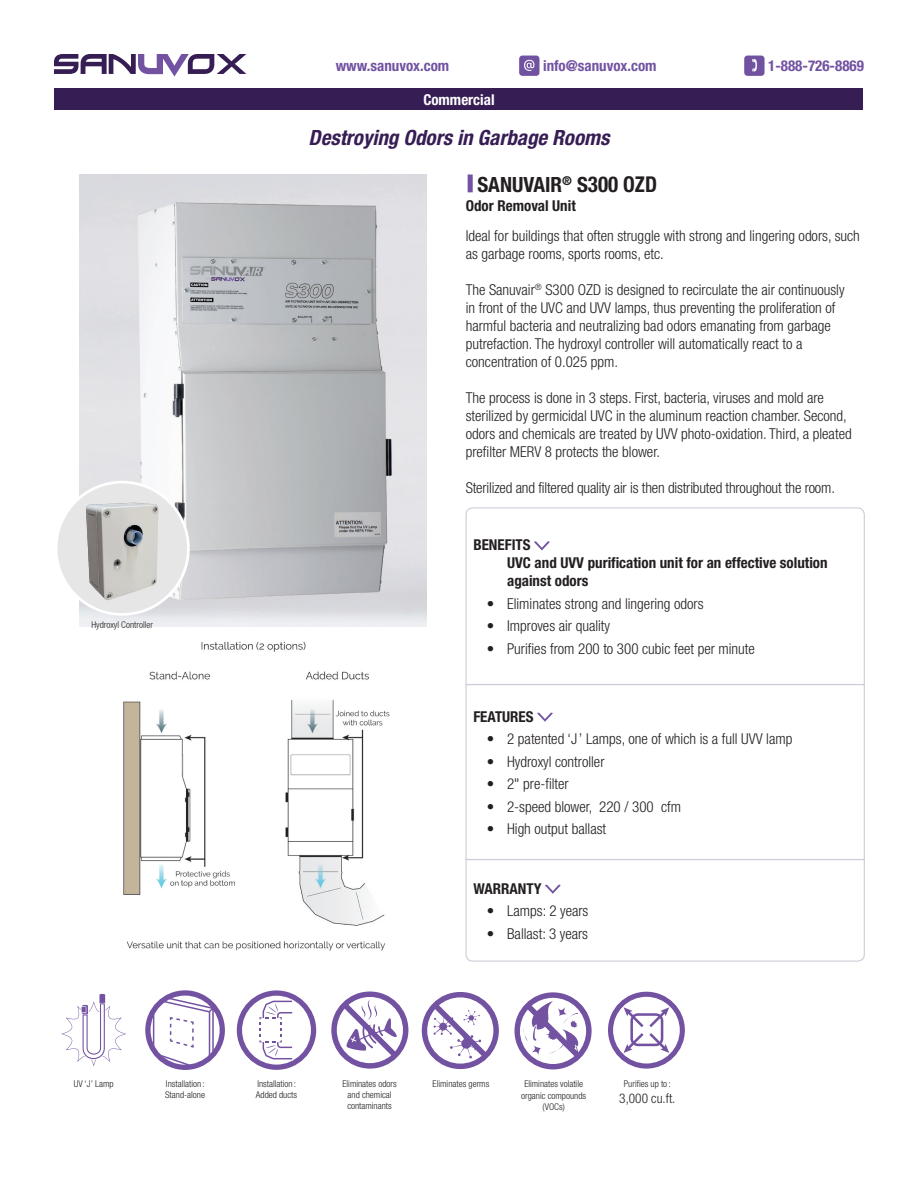
<style>
.page{position:relative;width:918px;height:1188px;background:#fff}
.page>*{position:absolute;margin:0;border:0;box-sizing:border-box;transform-origin:0 0}
.t1{font:italic 700 condensed 21px "Helvetica Neue";color:#361d54}
.t2{font:700 condensed 21px "Helvetica Neue";color:#231f20}
.t3{font:300 condensed 15px/18px "Helvetica Neue";color:#231f20}
.t4{font:700 condensed 15px/18px "Helvetica Neue";color:#231f20}
.t5{font:700 condensed 15px "Helvetica Neue";color:#7252a1}
.t6{font:700 condensed 15px "Helvetica Neue";color:#fff}
.t7{font:300 condensed 13.35px "Helvetica Neue";color:#231f20}
.t8{font:300 condensed 9.3px/11.2px "Helvetica Neue";color:#231f20}
.s1{font-size:24px;color:#7252a1}
.s2{font-size:21.9px}
</style>
<div class="page">
<img style="left:80px;top:175px;width:347px;height:451px">
<svg style="left:54px;top:54px;width:192px;height:23px"></svg>
<div style="left:55px;top:88px;width:808px;height:22px;background:#361d54"></div>
<svg style="left:145px;top:990px;width:80px;height:80px"></svg>
<svg style="left:61px;top:994px;width:65px;height:72px"></svg>
<svg style="left:608px;top:992px;width:77px;height:77px"></svg>
<svg style="left:237px;top:990px;width:79px;height:80px"></svg>
<svg style="left:422px;top:992px;width:77px;height:77px"></svg>
<svg style="left:331px;top:992px;width:77px;height:77px"></svg>
<svg style="left:514px;top:992px;width:78px;height:77px"></svg>
<svg style="left:56px;top:482px;width:132px;height:132px;background:#e0e0e0"></svg>
<img style="left:86px;top:503px;width:49px;height:95px">
<div style="left:55px;top:481px;width:135px;height:135px;border:3px solid #fff;border-radius:50%"></div>
<svg style="left:465px;top:507px;width:400px;height:179px"></svg>
<svg style="left:537px;top:713px;width:16px;height:9px"></svg>
<div style="left:466px;top:684px;width:399px;height:176px;border:1px solid #cdcdd7"></div>
<svg style="left:465px;top:858px;width:400px;height:104px"></svg>
<svg style="left:519px;top:56px;width:21px;height:20px"></svg>
<svg style="left:744px;top:56px;width:21px;height:20px"></svg>
<img style="left:123px;top:641px;width:267px;height:310px">
<p class="t5" style="left:336px;top:57px;width:115px">www.sanuvox.com</p>
<p class="t5" style="left:543px;top:57px;width:115px">info@sanuvox.com</p>
<p class="t5" style="left:768px;top:57px;width:97px">1-888-726-8869</p>
<p class="t6" style="left:423px;top:90px;width:73px">Commercial</p>
<h1 class="t1" style="left:309px;top:125px;width:302px">Destroying Odors in Garbage Rooms</h1>
<p class="t8" style="left:91px;top:619px;width:63px">Hydroxyl Controller</p>
<h1 class="t2" style="left:466px;top:172px;width:193px"><span class="s1">|</span>SANUVAIR<sup>®</sup> S<span class="s2">300 OZD</span></h1>
<p class="t4" style="left:466px;top:197px;width:112px">Odor Removal Unit</p>
<p class="t3" style="left:466px;top:227px;width:396px">Ideal for buildings that often struggle with strong and lingering odors, such as garbage rooms, sports rooms, etc.</p>
<p class="t3" style="left:466px;top:281px;width:380px">The Sanuvair<sup>®</sup> S300 OZD is designed to recirculate the air continuously in front of the UVC and UVV lamps, thus preventing the proliferation of harmful bacteria and neutralizing bad odors emanating from garbage putrefaction. The hydroxyl controller will automatically react to a concentration of 0.025 ppm.</p>
<p class="t3" style="left:466px;top:389px;width:388px">The process is done in 3 steps. First, bacteria, viruses and mold are sterilized by germicidal UVC in the aluminum reaction chamber. Second, odors and chemicals are treated by UVV photo-oxidation. Third, a pleated prefilter MERV 8 protects the blower.</p>
<p class="t3" style="left:466px;top:479px;width:371px">Sterilized and filtered quality air is then distributed throughout the room.</p>
<p class="t4" style="left:507px;top:536px;width:322px;text-indent:-34px">BENEFITS<br>UVC and UVV purification unit for an effective solution against odors</p>
<p class="t3" style="left:487px;top:595px;width:218px">• Eliminates strong and lingering odors</p>
<p class="t3" style="left:487px;top:617px;width:125px">• Improves air quality</p>
<p class="t3" style="left:487px;top:640px;width:270px">• Purifies from 200 to 300 cubic feet per minute</p>
<p class="t4" style="left:473px;top:707px;width:62px">FEATURES</p>
<p class="t3" style="left:487px;top:730px;width:307px">• 2 patented ‘J ’ Lamps, one of which is a full UVV lamp</p>
<p class="t3" style="left:487px;top:752px;width:119px">• Hydroxyl controller</p>
<p class="t3" style="left:487px;top:775px;width:83px">• 2" pre-filter</p>
<p class="t3" style="left:487px;top:797px;width:196px">• 2-speed blower, 220 / 300 cfm</p>
<p class="t3" style="left:487px;top:820px;width:121px">• High output ballast</p>
<p class="t4" style="left:473px;top:879px;width:70px">WARRANTY</p>
<p class="t3" style="left:487px;top:902px;width:103px">• Lamps: 2 years</p>
<p class="t3" style="left:487px;top:924px;width:103px">• Ballast: 3 years</p>
<p class="t8" style="left:256px;top:1078px;width:43px">Installation :<br>Added ducts</p>
<p class="t8" style="left:624px;top:1078px;width:48px">Purifies up to :</p>
<p class="t8" style="left:74px;top:1078px;width:41px">UV ‘J’ Lamp</p>
<p class="t8" style="left:342px;top:1078px;width:56px;text-align:center">Eliminates odors and chemical contaminants</p>
<p class="t8" style="left:165px;top:1078px;width:41px">Installation :<br>Stand-alone</p>
<p class="t8" style="left:433px;top:1078px;width:58px">Eliminates germs</p>
<p class="t8" style="left:521px;top:1078px;width:66px;text-align:center">Eliminates volatile organic compounds (VOCs)</p>
<p class="t7" style="left:619px;top:1090px;width:58px">3,000 cu.ft.</p>
</div>
